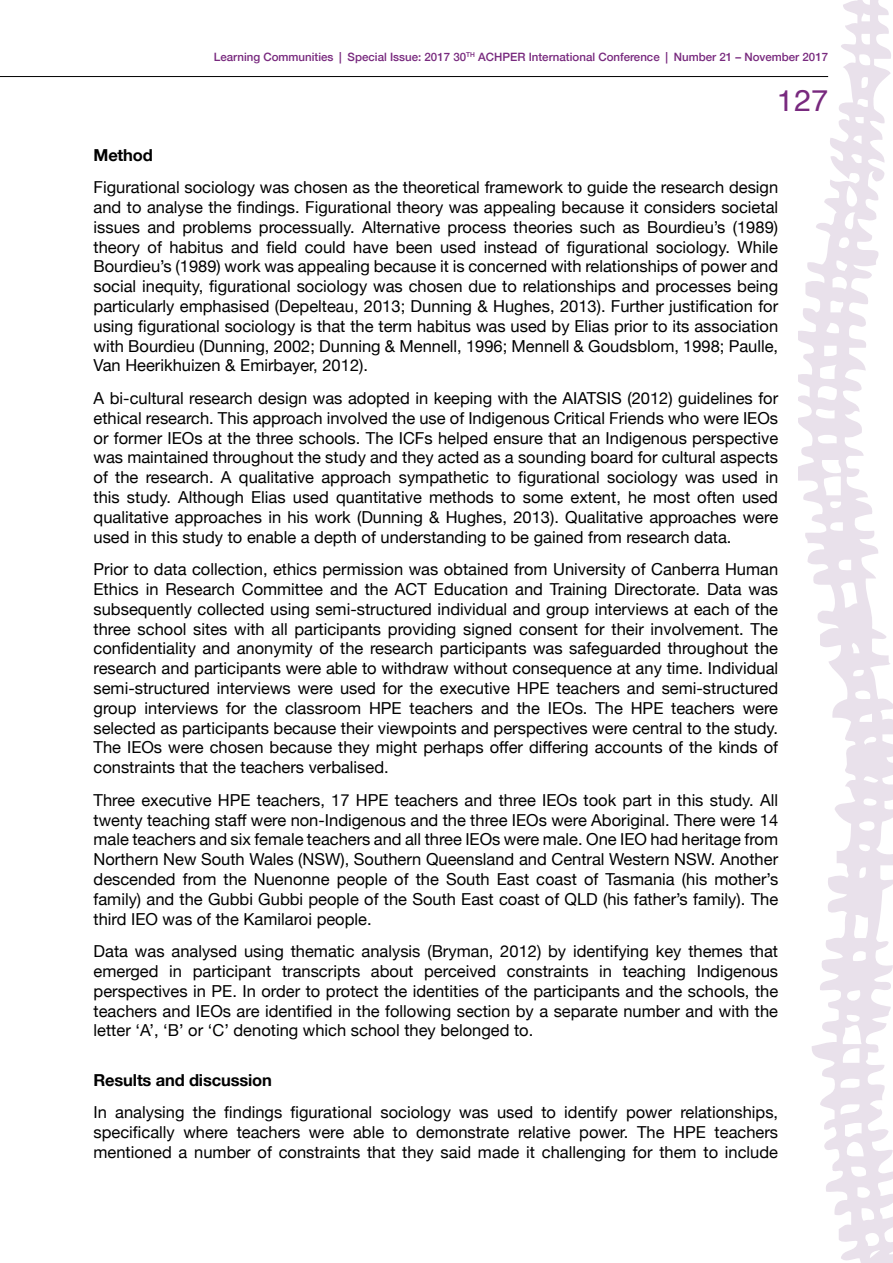
<style>
.page{position:relative;width:893px;height:1263px;background:#fff}
.page>*{position:absolute;margin:0;border:0;box-sizing:border-box;transform-origin:0 0}
.t1{font:30px "Helvetica";color:#78297e}
.t2{font:16.5px/19.8px "Helvetica Neue";color:#000;text-align:justify}
.t3{font:700 16.5px "Helvetica Neue";letter-spacing:-.01em;color:#000}
.t4{font:500 11.55px "Helvetica Neue";color:#78297e}
</style>
<div class="page">
<hr style="left:0;top:76px;width:828px;height:1px;background:#000">
<svg style="left:798px;top:0;width:95px;height:1263px"></svg>
<p class="t4" style="left:214px;top:48px;width:616px">Learning Communities | Special Issue: 2017 30<sup>th</sup> ACHPER International Conference | Number 21 – November 2017</p>
<h1 class="t1" style="left:777px;top:77px;width:53px">127</h1>
<p class="t3" style="left:94px;top:142px;width:61px">Method</p>
<p class="t2" style="left:94px;top:178px;width:686px">Figurational sociology was chosen as the theoretical framework to guide the research design and to analyse the findings. Figurational theory was appealing because it considers societal issues and problems processually. Alternative process theories such as Bourdieu’s (1989) theory of habitus and field could have been used instead of figurational sociology. While Bourdieu’s (1989) work was appealing because it is concerned with relationships of power and social inequity, figurational sociology was chosen due to relationships and processes being particularly emphasised (Depelteau, 2013; Dunning &amp; Hughes, 2013). Further justification for using figurational sociology is that the term habitus was used by Elias prior to its association with Bourdieu (Dunning, 2002; Dunning &amp; Mennell, 1996; Mennell &amp; Goudsblom, 1998; Paulle, Van Heerikhuizen &amp; Emirbayer, 2012).</p>
<p class="t2" style="left:94px;top:389px;width:686px">A bi-cultural research design was adopted in keeping with the AIATSIS (2012) guidelines for ethical research. This approach involved the use of Indigenous Critical Friends who were IEOs or former IEOs at the three schools. The ICFs helped ensure that an Indigenous perspective was maintained throughout the study and they acted as a sounding board for cultural aspects of the research. A qualitative approach sympathetic to figurational sociology was used in this study. Although Elias used quantitative methods to some extent, he most often used qualitative approaches in his work (Dunning &amp; Hughes, 2013). Qualitative approaches were used in this study to enable a depth of understanding to be gained from research data.</p>
<p class="t2" style="left:94px;top:560px;width:686px">Prior to data collection, ethics permission was obtained from University of Canberra Human Ethics in Research Committee and the ACT Education and Training Directorate. Data was subsequently collected using semi-structured individual and group interviews at each of the three school sites with all participants providing signed consent for their involvement. The confidentiality and anonymity of the research participants was safeguarded throughout the research and participants were able to withdraw without consequence at any time. Individual semi-structured interviews were used for the executive HPE teachers and semi-structured group interviews for the classroom HPE teachers and the IEOs. The HPE teachers were selected as participants because their viewpoints and perspectives were central to the study.<br>The IEOs were chosen because they might perhaps offer differing accounts of the kinds of constraints that the teachers verbalised.</p>
<p class="t2" style="left:94px;top:791px;width:686px">Three executive HPE teachers, 17 HPE teachers and three IEOs took part in this study. All twenty teaching staff were non-Indigenous and the three IEOs were Aboriginal. There were 14 male teachers and six female teachers and all three IEOs were male. One IEO had heritage from Northern New South Wales (NSW), Southern Queensland and Central Western NSW. Another descended from the Nuenonne people of the South East coast of Tasmania (his mother’s family) and the Gubbi Gubbi people of the South East coast of QLD (his father’s family). The third IEO was of the Kamilaroi people.</p>
<p class="t2" style="left:94px;top:942px;width:686px">Data was analysed using thematic analysis (Bryman, 2012) by identifying key themes that emerged in participant transcripts about perceived constraints in teaching Indigenous perspectives in PE. In order to protect the identities of the participants and the schools, the teachers and IEOs are identified in the following section by a separate number and with the letter ‘A’, ‘B’ or ‘C’ denoting which school they belonged to.</p>
<p class="t3" style="left:94px;top:1067px;width:180px">Results and discussion</p>
<p class="t2" style="left:94px;top:1104px;width:686px">In analysing the findings figurational sociology was used to identify power relationships, specifically where teachers were able to demonstrate relative power. The HPE teachers mentioned a number of constraints that they said made it challenging for them to include</p>
</div>
